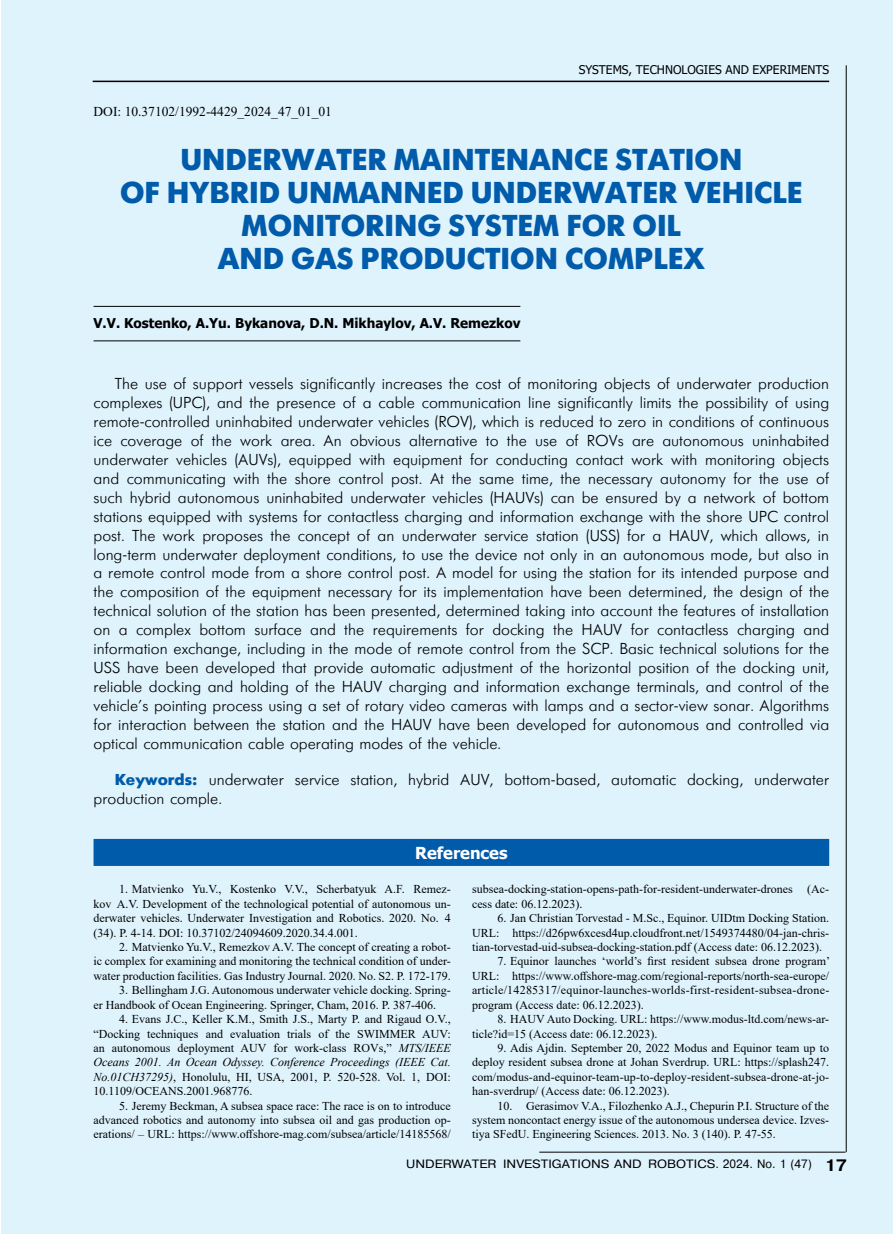
<style>
.page{position:relative;width:893px;height:1234px;background:#fff}
.page>*{position:absolute;margin:0;border:0;box-sizing:border-box;transform-origin:0 0}
.t1{font:700 30px/33px "Futuris C";color:#005baa;text-align:center}
.t2{font:700 16.5px "Tahoma";color:#fff}
.t3{font:700 16.5px "Pragmatica CTT";color:#000}
.t4{font:15.75px/18.9px "Futuris Cyrillic";color:#000;text-align:justify}
.t5{font:700 13.5px "Tahoma";color:#000}
.t6{font:13.5px "Times New Roman";color:#000}
.t7{font:12px/14.4px "Times New Roman";color:#000;text-align:justify}
.t8{font:12px "Pragmatica Cyrillic";color:#000;scale:1.1 1}
.t9{font:12px "Tahoma";color:#000}
.s1{font-family:"Futuris";font-weight:700;color:#005baa}
.s2{font-style:italic}
</style>
<div class="page">
<div style="left:2px;top:0;width:891px;height:1233px;background:#dff3fd"></div>
<hr style="left:93px;top:81px;width:736px;height:1px;background:#000">
<hr style="left:846px;top:65px;width:1px;height:1086px;background:#000">
<hr style="left:539px;top:1151px;width:306px;height:1px;background:#000">
<hr style="left:94px;top:306px;width:426px;height:1px;background:#000">
<hr style="left:94px;top:340px;width:426px;height:1px;background:#000">
<div style="left:94px;top:838px;width:735px;height:27px;background:#005baa"></div>
<p class="t9" style="left:579px;top:62px;width:252px">SYSTEMS, TECHNOLOGIES AND EXPERIMENTS</p>
<p class="t6" style="left:94px;top:102px;width:240px">DOI: 10.37102/1992-4429_2024_47_01_01</p>
<h1 class="t1" style="left:120px;top:144px;width:684px">UNDERWATER MAINTENANCE STATION<br>OF HYBRID UNMANNED UNDERWATER VEHICLE<br>MONITORING SYSTEM FOR OIL<br>AND GAS PRODUCTION COMPLEX</h1>
<p class="t5" style="left:94px;top:313px;width:428px">V.V. Kostenko, A.Yu. Bykanova, D.N. Mikhaylov, A.V. Remezkov</p>
<p class="t4" style="left:94px;top:375px;width:737px;text-indent:21px">The use of support vessels significantly increases the cost of monitoring objects of underwater production complexes (UPC), and the presence of a cable communication line significantly limits the possibility of using remote-controlled uninhabited underwater vehicles (ROV), which is reduced to zero in conditions of continuous ice coverage of the work area. An obvious alternative to the use of ROVs are autonomous uninhabited underwater vehicles (AUVs), equipped with equipment for conducting contact work with monitoring objects and communicating with the shore control post. At the same time, the necessary autonomy for the use of such hybrid autonomous uninhabited underwater vehicles (HAUVs) can be ensured by a network of bottom stations equipped with systems for contactless charging and information exchange with the shore UPC control post. The work proposes the concept of an underwater service station (USS) for a HAUV, which allows, in long-term underwater deployment conditions, to use the device not only in an autonomous mode, but also in a remote control mode from a shore control post. A model for using the station for its intended purpose and the composition of the equipment necessary for its implementation have been determined, the design of the technical solution of the station has been presented, determined taking into account the features of installation on a complex bottom surface and the requirements for docking the HAUV for contactless charging and information exchange, including in the mode of remote control from the SCP. Basic technical solutions for the USS have been developed that provide automatic adjustment of the horizontal position of the docking unit, reliable docking and holding of the HAUV charging and information exchange terminals, and control of the vehicle’s pointing process using a set of rotary video cameras with lamps and a sector-view sonar. Algorithms for interaction between the station and the HAUV have been developed for autonomous and controlled via optical communication cable operating modes of the vehicle.</p>
<h3 class="t4" style="left:94px;top:770px;width:737px;text-indent:21px"><span class="s1">Keywords:</span> underwater service station, hybrid AUV, bottom-based, automatic docking, underwater production comple.</h3>
<h2 class="t2" style="left:415px;top:841px;width:94px">References</h2>
<p class="t7" style="left:94px;top:881px;width:359px;text-indent:26px">1. Matvienko Yu.V., Kostenko V.V., Scherbatyuk A.F. Remez&shy;kov A.V. Development of the technological potential of autonomous un&shy;derwater vehicles. Underwater Investigation and Robotics. 2020. No. 4 (34). P. 4-14. DOI: 10.37102/24094609.2020.34.4.001.</p>
<p class="t7" style="left:94px;top:939px;width:359px;text-indent:26px">2. Matvienko Yu.V., Remezkov A.V. The concept of creating a robot&shy;ic complex for examining and monitoring the technical condition of under&shy;water production facilities. Gas Industry Journal. 2020. No. S2. P. 172-179.</p>
<p class="t7" style="left:94px;top:982px;width:359px;text-indent:26px">3. Bellingham J.G. Autonomous underwater vehicle docking. Spring&shy;er Handbook of Ocean Engineering. Springer, Cham, 2016. P. 387-406.</p>
<p class="t7" style="left:94px;top:1011px;width:359px;text-indent:26px">4. Evans J.C., Keller K.M., Smith J.S., Marty P. and Rigaud O.V., “Docking techniques and evaluation trials of the SWIMMER AUV: an autonomous deployment AUV for work-class ROVs,” <span class="s2">MTS/IEEE Oceans 2001. An Ocean Odyssey. Conference Proceedings (IEEE Cat.<br>No.01CH37295)</span>, Honolulu, HI, USA, 2001, P. 520-528. Vol. 1, DOI:<br>10.1109/OCEANS.2001.968776.</p>
<p class="t7" style="left:94px;top:1097px;width:359px;text-indent:26px">5. Jeremy Beckman, A subsea space race: The race is on to introduce advanced robotics and autonomy into subsea oil and gas production op&shy;erations/ – URL: https://www.offshore-mag.com/subsea/article/14185568/</p>
<p class="t7" style="left:472px;top:881px;width:359px">subsea-docking-station-opens-path-for-resident-underwater-drones (Ac&shy;cess date: 06.12.2023).</p>
<p class="t7" style="left:472px;top:910px;width:359px;text-indent:26px">6. Jan Christian Torvestad - M.Sc., Equinor. UIDtm Docking Station.<br>URL: https://d26pw6xcesd4up.cloudfront.net/1549374480/04-jan-chris&shy;tian-torvestad-uid-subsea-docking-station.pdf (Access date: 06.12.2023).</p>
<p class="t7" style="left:472px;top:953px;width:360px;text-indent:26px">7. Equinor launches ‘world’s first resident subsea drone program’ URL: https://www.offshore-mag.com/regional-reports/north-sea-europe/ article/14285317/equinor-launches-worlds-first-resident-subsea-drone&shy;program (Access date: 06.12.2023).</p>
<p class="t7" style="left:472px;top:1011px;width:359px;text-indent:26px">8. HAUV Auto Docking. URL: https://www.modus-ltd.com/news-ar&shy;ticle?id=15 (Access date: 06.12.2023).</p>
<p class="t7" style="left:472px;top:1040px;width:359px;text-indent:26px">9. Adis Ajdin. September 20, 2022 Modus and Equinor team up to deploy resident subsea drone at Johan Sverdrup. URL: https://splash247. com/modus-and-equinor-team-up-to-deploy-resident-subsea-drone-at-jo&shy;han-sverdrup/ (Access date: 06.12.2023).</p>
<p class="t7" style="left:472px;top:1097px;width:359px;text-indent:26px">10. Gerasimov V.A., Filozhenko A.J., Chepurin P.I. Structure of the system noncontact energy issue of the autonomous undersea device. Izves&shy;tiya SFedU. Engineering Sciences. 2013. No. 3 (140). P. 47-55.</p>
<p class="t8" style="left:406px;top:1157px;width:370px">UNDERWATER INVESTIGATIONS AND ROBOTICS. 2024. No. 1 (47)</p>
<h2 class="t3" style="left:825px;top:1155px;width:23px">17</h2>
</div>
